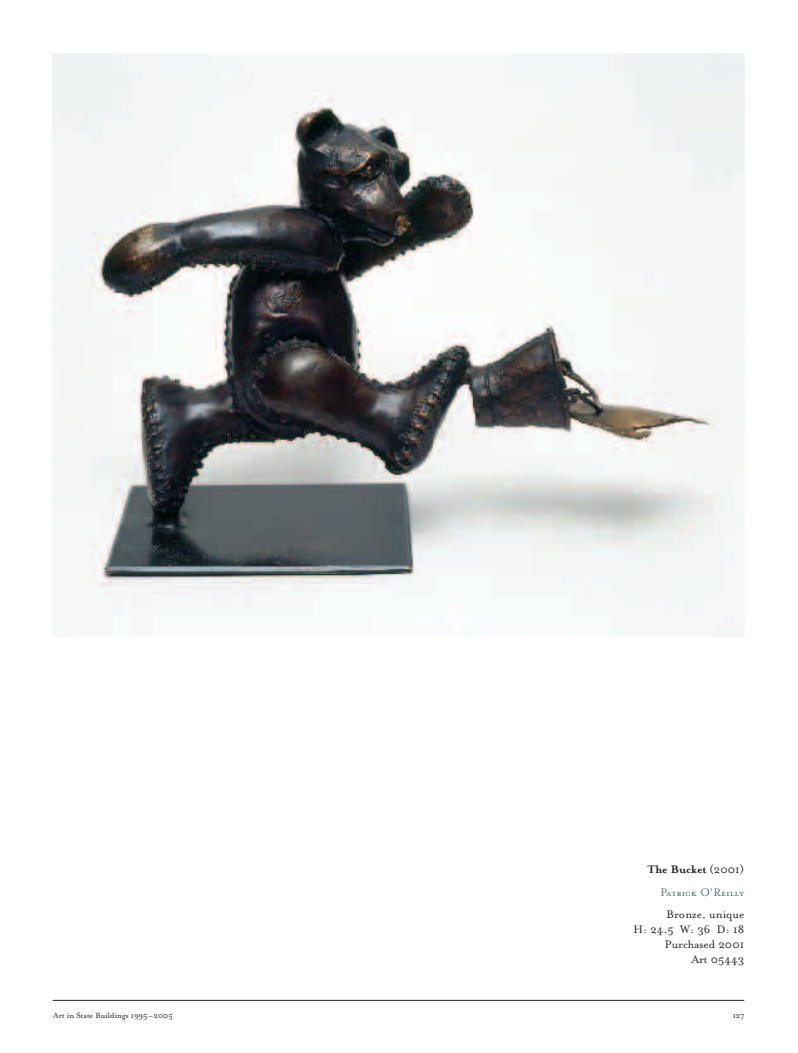
<style>
.page{position:relative;width:798px;height:1053px;background:#fff}
.page>*{position:absolute;margin:0;border:0;box-sizing:border-box;transform-origin:0 0}
.t1{font:12.5px/15px "Mrs Eaves Roman";color:#231f20;text-align:right}
.t2{font:700 12.5px "Mrs Eaves";color:#231f20}
.t3{font:12.5px "Mrs Eaves Petite Caps";color:#4e7282}
.t4{font:8.75px "Mrs Eaves Roman";color:#231f20}
.s1{font-family:"Mrs Eaves Roman";font-weight:400}
</style>
<div class="page">
<img style="left:53px;top:54px;width:691px;height:582px">
<hr style="left:53px;top:999px;width:691px;height:1px;background:#231f20">
<p class="t2" style="left:647px;top:863px;width:98px">The Bucket <span class="s1">(2001)</span></p>
<p class="t3" style="left:660px;top:884px;width:85px">Patrick O'Reilly</p>
<p class="t1" style="left:633px;top:908px;width:112px">Bronze, unique<br>H: 24.5 W: 36 D: 18<br>Purchased 2001<br>Art 05443</p>
<p class="t4" style="left:53px;top:1012px;width:121px">Art in State Buildings 1995–2005</p>
<p class="t4" style="left:732px;top:1012px;width:13px">127</p>
</div>
